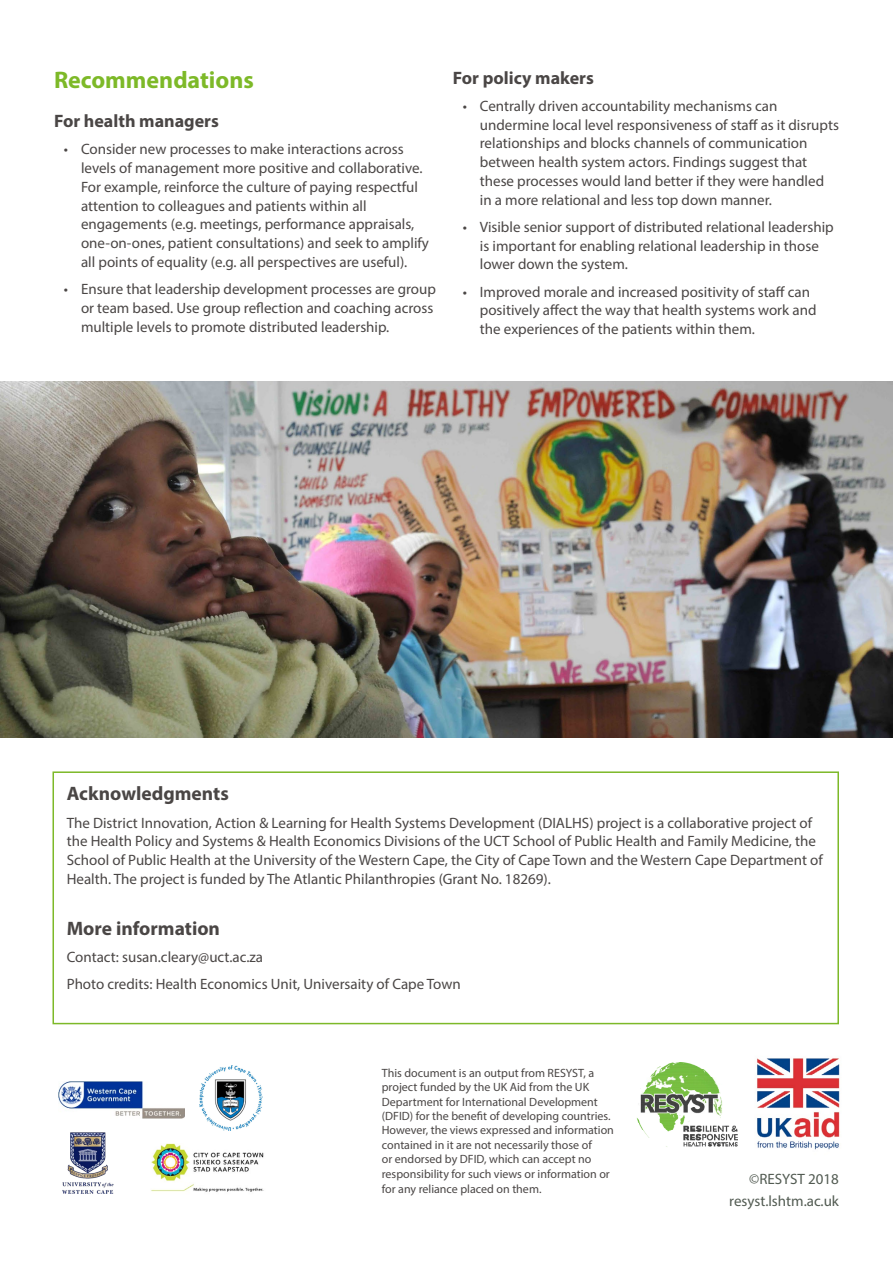
<style>
.page{position:relative;width:893px;height:1263px;background:#fff}
.page>*{position:absolute;margin:0;border:0;box-sizing:border-box;transform-origin:0 0}
.t1{font:700 24px "Myriad Pro";color:#7db928}
.t2{font:700 19.5px "Myriad Pro";color:#4a4645}
.t3{font:700 18px "Myriad Pro";color:#4a4645}
.t4{font:15px/18.8px "Myriad Pro";color:#4a4645}
.t5{font:15px/22.5px "Myriad Pro";color:#525b52;text-align:right}
.t6{font:12px/14.5px "Myriad Pro";color:#4a4645}
</style>
<div class="page">
<img style="left:757px;top:1058px;width:83px;height:92px">
<div style="left:52px;top:771px;width:787px;height:253px;border:2px solid #7db928"></div>
<img style="left:637px;top:1062px;width:101px;height:85px">
<img style="left:63px;top:1133px;width:50px;height:60px">
<img style="left:151px;top:1143px;width:113px;height:49px">
<img style="left:59px;top:1081px;width:125px;height:37px">
<img style="left:199px;top:1066px;width:64px;height:64px">
<img style="left:0;top:381px;width:893px;height:357px">
<h1 class="t1" style="left:54px;top:64px;width:201px">Recommendations</h1>
<p class="t3" style="left:54px;top:109px;width:166px">For health managers</p>
<p class="t4" style="left:81px;top:140px;width:349px;text-indent:-17px">• Consider new processes to make interactions across levels of management more positive and collaborative.<br>For example, reinforce the culture of paying respectful attention to colleagues and patients within all engagements (e.g. meetings, performance appraisals, one-on-ones, patient consultations) and seek to amplify all points of equality (e.g. all perspectives are useful).</p>
<p class="t4" style="left:81px;top:280px;width:356px;text-indent:-17px">• Ensure that leadership development processes are group or team based. Use group reflection and coaching across multiple levels to promote distributed leadership.</p>
<p class="t3" style="left:453px;top:66px;width:143px">For policy makers</p>
<p class="t4" style="left:480px;top:96px;width:361px;text-indent:-17px">• Centrally driven accountability mechanisms can undermine local level responsiveness of staff as it disrupts relationships and blocks channels of communication between health system actors. Findings suggest that these processes would land better if they were handled in a more relational and less top down manner.</p>
<p class="t4" style="left:480px;top:217px;width:355px;text-indent:-17px">• Visible senior support of distributed relational leadership is important for enabling relational leadership in those lower down the system.</p>
<p class="t4" style="left:480px;top:282px;width:338px;text-indent:-17px">• Improved morale and increased positivity of staff can positively affect the way that health systems work and the experiences of the patients within them.</p>
<h2 class="t2" style="left:67px;top:781px;width:164px">Acknowledgments</h2>
<p class="t4" style="left:67px;top:813px;width:758px">The District Innovation, Action &amp; Learning for Health Systems Development (DIALHS) project is a collaborative project of the Health Policy and Systems &amp; Health Economics Divisions of the UCT School of Public Health and Family Medicine, the School of Public Health at the University of the Western Cape, the City of Cape Town and the Western Cape Department of Health. The project is funded by The Atlantic Philanthropies (Grant No. 18269).</p>
<h2 class="t2" style="left:67px;top:915px;width:155px">More information</h2>
<p class="t4" style="left:67px;top:943px;width:395px;line-height:27.3px">Contact: susan.cleary@uct.ac.za<br>Photo credits: Health Economics Unit, Universaity of Cape Town</p>
<p class="t6" style="left:382px;top:1065px;width:234px">This document is an output from RESYST, a project funded by the UK Aid from the UK Department for International Development (DFID) for the benefit of developing countries.<br>However, the views expressed and information contained in it are not necessarily those of<br>or endorsed by DFID, which can accept no responsibility for such views or information or for any reliance placed on them.</p>
<p class="t5" style="left:729px;top:1167px;width:111px">©RESYST 2018 resyst.lshtm.ac.uk</p>
</div>
